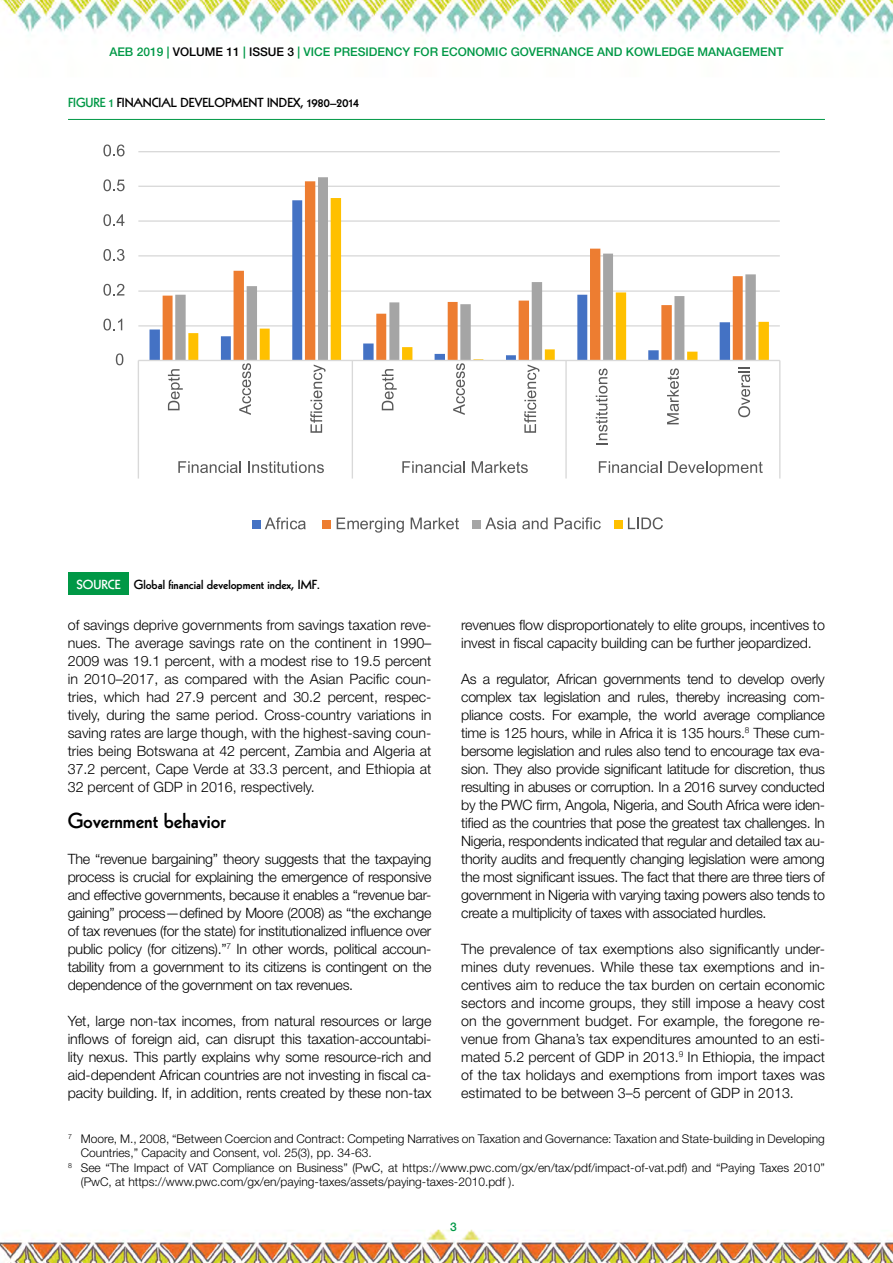
<style>
.page{position:relative;width:893px;height:1263px;background:#fff}
.page>*{position:absolute;margin:0;border:0;box-sizing:border-box;transform-origin:0 0}
.t1{font:800 21px "Kabel";color:#000}
.t2{font:300 14.25px/18px "Helvetica Neue LT Std";letter-spacing:-.01em;color:#000;text-align:justify}
.t3{font:800 12.75px "Kabel";color:#000}
.t4{font:300 12px "Helvetica Neue LT Std";color:#000}
.t5{font:500 12px "Helvetica Neue LT Std";color:#009846}
.s1{color:#000}
.s2{color:#009846}
.s3{color:#fff}
</style>
<div class="page">
<img style="left:0;top:0;width:893px;height:1263px">
<hr style="left:138px;top:325px;width:642px;height:2px;background:#d9d9d9">
<hr style="left:138px;top:290px;width:642px;height:2px;background:#d9d9d9">
<hr style="left:138px;top:255px;width:642px;height:2px;background:#d9d9d9">
<hr style="left:138px;top:220px;width:642px;height:2px;background:#d9d9d9">
<hr style="left:138px;top:186px;width:642px;height:1px;background:#d9d9d9">
<hr style="left:138px;top:151px;width:642px;height:1px;background:#d9d9d9">
<svg style="left:150px;top:200px;width:13px;height:160px"></svg>
<svg style="left:163px;top:181px;width:12px;height:179px"></svg>
<svg style="left:175px;top:177px;width:581px;height:183px"></svg>
<svg style="left:188px;top:198px;width:581px;height:162px"></svg>
<hr style="left:138px;top:360px;width:642px;height:1px;background:#d9d9d9">
<hr style="left:138px;top:360px;width:1px;height:87px;background:#d9d9d9">
<hr style="left:352px;top:360px;width:1px;height:87px;background:#d9d9d9">
<hr style="left:565px;top:360px;width:2px;height:87px;background:#d9d9d9">
<hr style="left:779px;top:360px;width:1px;height:87px;background:#d9d9d9">
<hr style="left:138px;top:447px;width:1px;height:31px;background:#d9d9d9">
<hr style="left:352px;top:447px;width:1px;height:31px;background:#d9d9d9">
<hr style="left:565px;top:447px;width:2px;height:31px;background:#d9d9d9">
<hr style="left:779px;top:447px;width:1px;height:31px;background:#d9d9d9">
<svg style="left:116px;top:353px;width:7px;height:12px"></svg>
<svg style="left:103px;top:319px;width:19px;height:11px"></svg>
<svg style="left:103px;top:284px;width:21px;height:12px"></svg>
<svg style="left:103px;top:249px;width:22px;height:12px"></svg>
<svg style="left:103px;top:214px;width:21px;height:12px"></svg>
<svg style="left:103px;top:179px;width:22px;height:12px"></svg>
<svg style="left:103px;top:144px;width:22px;height:12px"></svg>
<svg style="left:168px;top:369px;width:15px;height:41px"></svg>
<svg style="left:239px;top:363px;width:12px;height:52px"></svg>
<svg style="left:310px;top:365px;width:16px;height:68px"></svg>
<svg style="left:382px;top:369px;width:15px;height:41px"></svg>
<svg style="left:453px;top:363px;width:12px;height:52px"></svg>
<svg style="left:524px;top:364px;width:15px;height:69px"></svg>
<svg style="left:596px;top:368px;width:11px;height:76px"></svg>
<svg style="left:667px;top:368px;width:12px;height:56px"></svg>
<svg style="left:738px;top:368px;width:12px;height:49px"></svg>
<svg style="left:178px;top:461px;width:63px;height:12px"></svg>
<svg style="left:248px;top:461px;width:76px;height:12px"></svg>
<svg style="left:402px;top:461px;width:63px;height:12px"></svg>
<svg style="left:472px;top:461px;width:56px;height:12px"></svg>
<svg style="left:599px;top:461px;width:63px;height:12px"></svg>
<svg style="left:668px;top:461px;width:95px;height:15px"></svg>
<div style="left:252px;top:520px;width:9px;height:9px;background:#4472c4"></div>
<svg style="left:265px;top:517px;width:41px;height:12px"></svg>
<div style="left:322px;top:520px;width:9px;height:9px;background:#ed7d31"></div>
<svg style="left:337px;top:517px;width:67px;height:16px"></svg>
<svg style="left:411px;top:517px;width:48px;height:12px"></svg>
<div style="left:472px;top:520px;width:9px;height:9px;background:#a5a5a5"></div>
<svg style="left:485px;top:517px;width:31px;height:12px"></svg>
<svg style="left:522px;top:517px;width:26px;height:12px"></svg>
<svg style="left:555px;top:517px;width:46px;height:12px"></svg>
<div style="left:614px;top:520px;width:9px;height:9px;background:#ffc000"></div>
<svg style="left:628px;top:517px;width:35px;height:12px"></svg>
<hr style="left:68px;top:119px;width:757px;height:1px;background:#009846">
<div style="left:68px;top:572px;width:60px;height:22px;background:#009846"></div>
<p class="t5" style="left:109px;top:45px;width:676px">AEB 2019 | <span class="s1">VOLUME 11</span> | <span class="s1">ISSUE 3</span> | VICE PRESIDENCY FOR ECONOMIC GOVERNANCE AND KOWLEDGE MANAGEMENT</p>
<p class="t3" style="left:68px;top:95px;width:292px"><span class="s2">FIGURE 1</span> FINANCIAL DEVELOPMENT INDEX, 1980–2014</p>
<p class="t3" style="left:77px;top:577px;width:245px"><span class="s3">SOURCE</span> Global financial development index, IMF.</p>
<p class="t2" style="left:461px;top:616px;width:365px">revenues flow disproportionately to elite groups, incentives to invest in fiscal capacity building can be further jeopardized.</p>
<p class="t2" style="left:461px;top:670px;width:365px">As a regulator, African governments tend to develop overly complex tax legislation and rules, thereby increasing com&shy;pliance costs. For example, the world average compliance time is 125 hours, while in Africa it is 135 hours.<sup>8</sup> These cum&shy;bersome legislation and rules also tend to encourage tax eva&shy;sion. They also provide significant latitude for discretion, thus resulting in abuses or corruption. In a 2016 survey conducted by the PWC firm, Angola, Nigeria, and South Africa were iden&shy;tified as the countries that pose the greatest tax challenges. In Nigeria, respondents indicated that regular and detailed tax au&shy;thority audits and frequently changing legislation were among the most significant issues. The fact that there are three tiers of government in Nigeria with varying taxing powers also tends to create a multiplicity of taxes with associated hurdles.</p>
<p class="t2" style="left:461px;top:940px;width:365px">The prevalence of tax exemptions also significantly under&shy;mines duty revenues. While these tax exemptions and in&shy;centives aim to reduce the tax burden on certain economic sectors and income groups, they still impose a heavy cost on the government budget. For example, the foregone re&shy;venue from Ghana’s tax expenditures amounted to an esti&shy;mated 5.2 percent of GDP in 2013.<sup>9</sup> In Ethiopia, the impact of the tax holidays and exemptions from import taxes was estimated to be between 3–5 percent of GDP in 2013.</p>
<p class="t4" style="left:68px;top:1131px;width:758px"><sup>7</sup> Moore, M., 2008, “Between Coercion and Contract: Competing Narratives on Taxation and Governance: Taxation and State-building in Developing</p>
<p class="t4" style="left:81px;top:1146px;width:292px">Countries,” Capacity and Consent, vol. 25(3), pp. 34-63.</p>
<p class="t4" style="left:68px;top:1160px;width:758px"><sup>8</sup> See “The Impact of VAT Compliance on Business” (PwC, at https://www.pwc.com/gx/en/tax/pdf/impact-of-vat.pdf) and “Paying Taxes 2010”</p>
<p class="t4" style="left:81px;top:1174px;width:436px">(PwC, at https://www.pwc.com/gx/en/paying-taxes/assets/paying-taxes-2010.pdf ).</p>
<p class="t2" style="left:68px;top:616px;width:365px">of savings deprive governments from savings taxation reve&shy;nues. The average savings rate on the continent in 1990– 2009 was 19.1 percent, with a modest rise to 19.5 percent in 2010–2017, as compared with the Asian Pacific coun&shy;tries, which had 27.9 percent and 30.2 percent, respec&shy;tively, during the same period. Cross-country variations in saving rates are large though, with the highest-saving coun&shy;tries being Botswana at 42 percent, Zambia and Algeria at 37.2 percent, Cape Verde at 33.3 percent, and Ethiopia at 32 percent of GDP in 2016, respectively.</p>
<h1 class="t1" style="left:68px;top:808px;width:159px">Government behavior</h1>
<p class="t2" style="left:68px;top:850px;width:365px">The “revenue bargaining” theory suggests that the taxpaying process is crucial for explaining the emergence of responsive and effective governments, because it enables a “revenue bar&shy;gaining” process—defined by Moore (2008) as “the exchange of tax revenues (for the state) for institutionalized influence over public policy (for citizens).”<sup>7</sup> In other words, political accoun&shy;tability from a government to its citizens is contingent on the dependence of the government on tax revenues.</p>
<p class="t2" style="left:68px;top:1012px;width:365px">Yet, large non-tax incomes, from natural resources or large inflows of foreign aid, can disrupt this taxation-accountabi&shy;lity nexus. This partly explains why some resource-rich and aid-dependent African countries are not investing in fiscal ca&shy;pacity building. If, in addition, rents created by these non-tax</p>
<p class="t5" style="left:450px;top:1219px;width:8px">3</p>
</div>
